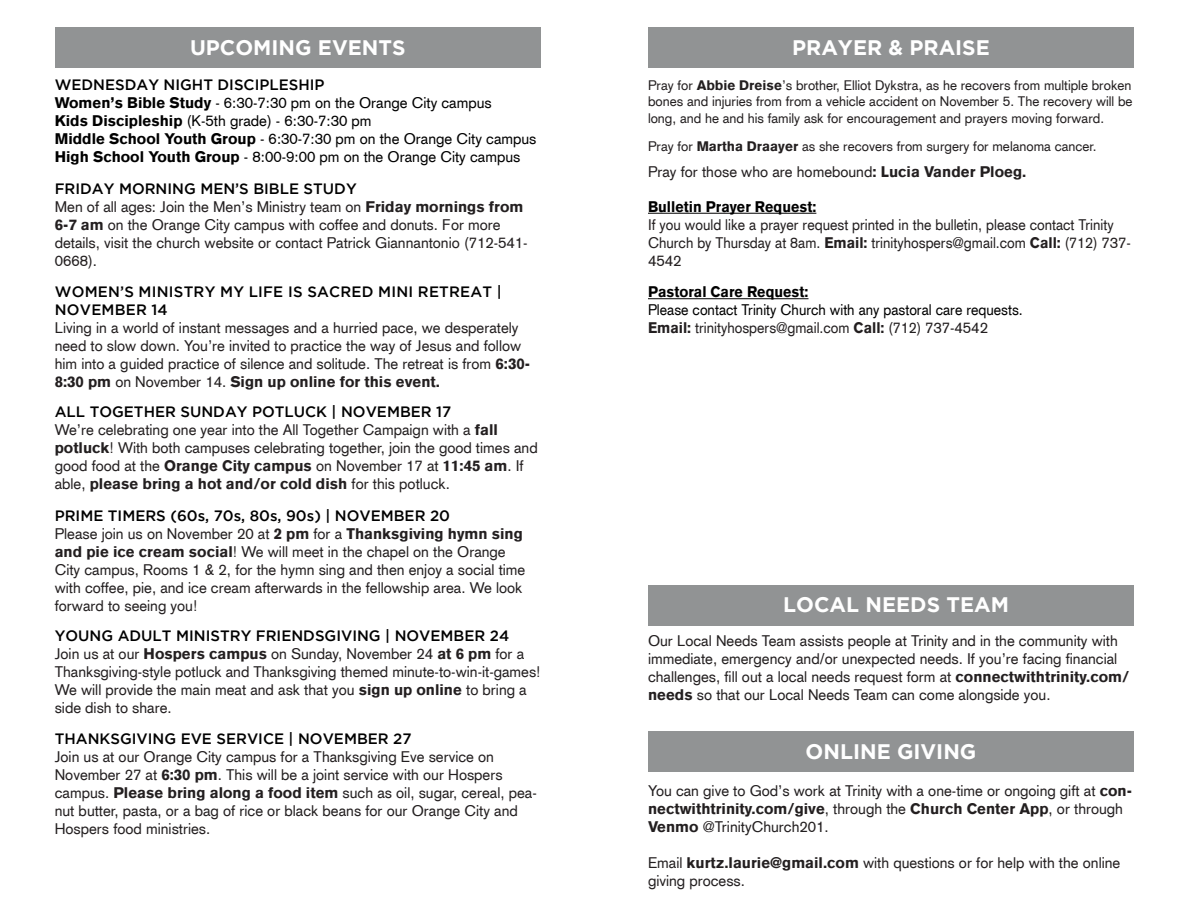
<style>
.page{position:relative;width:1188px;height:918px;background:#fff}
.page>*{position:absolute;margin:0;border:0;box-sizing:border-box;transform-origin:0 0}
.t1{font:700 21px "Gotham";color:#fff}
.t2{font:15px/18px "Akzidenz Grotesk CE";color:#231f20}
.t3{font:15px/18px "Akzidenz Grotesk CE";color:#000}
.t4{font:15px/18px "Akzidenz Grotesk CE";color:#231f20;scale:.95 1}
.t5{font:15px/18px "Akzidenz Grotesk CE";color:#000;scale:.95 1}
.t6{font:13.5px/16.5px "Akzidenz Grotesk CE";color:#231f20;text-align:justify}
.s1{font-family:"Gotham";font-weight:500}
.s2{font-weight:900}
.s3{font-family:"Gotham";font-weight:500;color:#000}
.s4{font-weight:900;color:#000}
.s5{font-weight:900;color:#231f20}
.s6{color:#231f20}
</style>
<div class="page">
<div style="left:648px;top:27px;width:486px;height:40px;background:#919394"></div>
<hr style="left:648px;top:213px;width:168px;height:1px;background:#000">
<hr style="left:648px;top:298px;width:161px;height:1px;background:#000">
<div style="left:648px;top:585px;width:486px;height:41px;background:#919394"></div>
<div style="left:648px;top:731px;width:486px;height:41px;background:#919394"></div>
<div style="left:55px;top:28px;width:486px;height:40px;background:#919394"></div>
<p class="t1" style="left:190px;top:35px;width:217px">UPCOMING EVENTS</p>
<p class="t3" style="left:55px;top:76px;width:483px"><span class="s1">WEDNESDAY NIGHT DISCIPLESHIP<br></span><span class="s2">Women’s Bible Study</span> - 6:30-7:30 pm on the Orange City campus<br><span class="s2">Kids Discipleship</span> (K-5th grade) - 6:30-7:30 pm<br><span class="s2">Middle School Youth Group</span> - 6:30-7:30 pm on the Orange City campus <span class="s2">High School Youth Group</span> - 8:00-9:00 pm on the Orange City campus</p>
<p class="t2" style="left:55px;top:179px;width:474px"><span class="s3">FRIDAY MORNING MEN’S BIBLE STUDY<br></span>Men of all ages: Join the Men’s Ministry team on <span class="s2">Friday mornings from 6-7 am</span> on the Orange City campus with coffee and donuts. For more details, visit the church website or contact Patrick Giannantonio (712-541- 0668).</p>
<p class="t2" style="left:55px;top:283px;width:477px"><span class="s3">WOMEN’S MINISTRY MY LIFE IS SACRED MINI RETREAT | NOVEMBER 14<br></span>Living in a world of instant messages and a hurried pace, we desperately need to slow down. You’re invited to practice the way of Jesus and follow him into a guided practice of silence and solitude. The retreat is from <span class="s2">6:30- 8:30 pm</span> on November 14. <span class="s2">Sign up online for this event.</span></p>
<p class="t2" style="left:55px;top:403px;width:484px"><span class="s3">ALL TOGETHER SUNDAY POTLUCK | NOVEMBER 17<br></span>We’re celebrating one year into the All Together Campaign with a <span class="s2">fall potluck</span>! With both campuses celebrating together, join the good times and good food at the <span class="s2">Orange City campus</span> on November 17 at <span class="s2">11:45 am</span>. If able, <span class="s2">please bring a hot and/or cold dish</span> for this potluck.</p>
<p class="t2" style="left:55px;top:506px;width:472px"><span class="s3">PRIME TIMERS (60s, 70s, 80s, 90s) | NOVEMBER 20<br></span>Please join us on November 20 at <span class="s2">2 pm</span> for a <span class="s2">Thanksgiving hymn sing and pie ice cream social</span>! We will meet in the chapel on the Orange City campus, Rooms 1 &amp; 2, for the hymn sing and then enjoy a social time with coffee, pie, and ice cream afterwards in the fellowship area. We look forward to seeing you!</p>
<p class="t2" style="left:55px;top:626px;width:488px"><span class="s3">YOUNG ADULT MINISTRY FRIENDSGIVING | NOVEMBER 24<br></span>Join us at our <span class="s2">Hospers campus</span> on Sunday, November 24 <span class="s2">at 6 pm</span> for a Thanksgiving-style potluck and Thanksgiving themed minute-to-win-it-games!<br>We will provide the main meat and ask that you <span class="s2">sign up online</span> to bring a side dish to share.</p>
<p class="t2" style="left:55px;top:730px;width:484px"><span class="s3">THANKSGIVING EVE SERVICE | NOVEMBER 27<br></span>Join us at our Orange City campus for a Thanksgiving Eve service on November 27 at <span class="s2">6:30 pm</span>. This will be a joint service with our Hospers campus. <span class="s2">Please bring along a food item</span> such as oil, sugar, cereal, pea&shy;nut butter, pasta, or a bag of rice or black beans for our Orange City and Hospers food ministries.</p>
<p class="t1" style="left:792px;top:36px;width:199px">PRAYER &amp; PRAISE</p>
<p class="t6" style="left:648px;top:76px;width:486px">Pray for <span class="s2">Abbie Dreise</span>’s brother, Elliot Dykstra, as he recovers from multiple broken bones and injuries from from a vehicle accident on November 5. The recovery will be long, and he and his family ask for encouragement and prayers moving forward.</p>
<p class="t6" style="left:648px;top:138px;width:450px">Pray for <span class="s2">Martha Draayer</span> as she recovers from surgery for melanoma cancer.</p>
<p class="t2" style="left:648px;top:163px;width:380px">Pray for those who are homebound<span class="s2">: Lucia Vander Ploeg.</span></p>
<p class="t4" style="left:648px;top:197px;width:510px"><span class="s4">Bulletin Prayer Request:<br></span>If you would like a prayer request printed in the bulletin, please contact Trinity Church by Thursday at 8am. <span class="s2">Email:</span> trinityhospers@gmail.com <span class="s2">Call:</span> (712) 737- 4542</p>
<p class="t5" style="left:648px;top:283px;width:396px"><span class="s2">Pastoral Care Request:<br></span>Please contact Trinity Church with any pastoral care requests.<br><span class="s5">Email:</span> <span class="s6">trinityhospers@gmail.com</span> <span class="s5">Call:</span> <span class="s6">(712) 737-4542</span></p>
<p class="t1" style="left:783px;top:592px;width:227px">LOCAL NEEDS TEAM</p>
<p class="t2" style="left:648px;top:632px;width:483px">Our Local Needs Team assists people at Trinity and in the community with immediate, emergency and/or unexpected needs. If you’re facing financial challenges, fill out a local needs request form at <span class="s2">connectwithtrinity.com/ needs</span> so that our Local Needs Team can come alongside you.</p>
<p class="t1" style="left:806px;top:740px;width:172px">ONLINE GIVING</p>
<p class="t2" style="left:648px;top:781px;width:485px">You can give to God’s work at Trinity with a one-time or ongoing gift at <span class="s2">con&shy;nectwithtrinity.com/give</span>, through the <span class="s2">Church Center App</span>, or through<br><span class="s2">Venmo</span> @TrinityChurch201.</p>
<p class="t2" style="left:648px;top:853px;width:474px">Email <span class="s2">kurtz.laurie@gmail.com</span> with questions or for help with the online giving process.</p>
</div>
